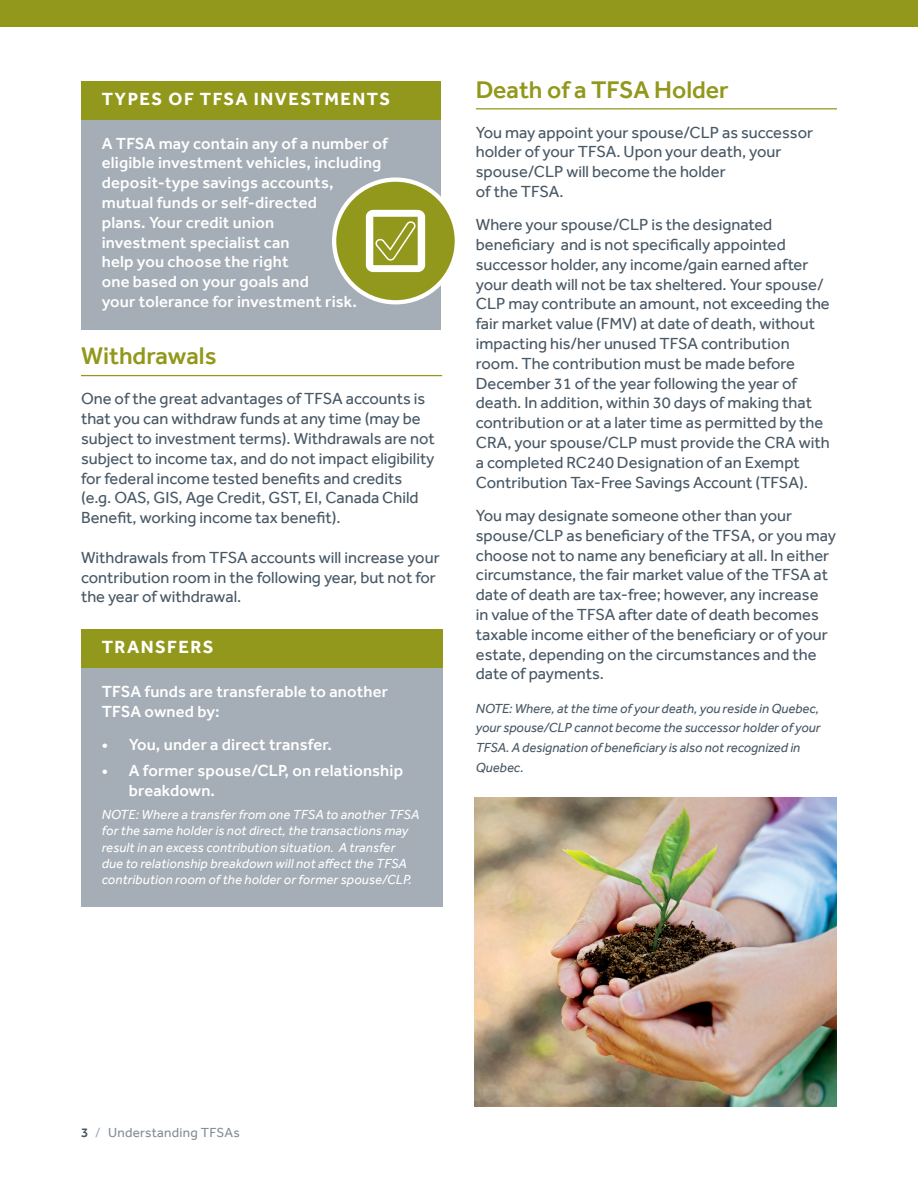
<style>
.page{position:relative;width:918px;height:1188px;background:#fff}
.page>*{position:absolute;margin:0;border:0;box-sizing:border-box;transform-origin:0 0}
.t1{font:500 24.75px "Effra";color:#92981b}
.t2{font:700 18.15px "Effra";letter-spacing:.08em;color:#fff}
.t3{font:16.5px/19.8px "Effra";color:#485865}
.t4{font:500 16.5px/19.8px "Effra";letter-spacing:.01em;color:#fff}
.t5{font:italic 13.5px/16.2px "Effra";letter-spacing:.01em;color:#fff}
.t6{font:italic 13.5px/19.8px "Effra";color:#485865}
.t7{font:13.5px "Effra";letter-spacing:.02em;color:#828e98}
.s1{font-weight:500;color:#485865}
.s2{color:#a5adb6}
</style>
<div class="page">
<div style="left:0;top:0;width:918px;height:27px;background:#92981b"></div>
<hr style="left:81px;top:375px;width:361px;height:1px;background:#92981b">
<div style="left:81px;top:81px;width:360px;height:39px;background:#92981b"></div>
<div style="left:81px;top:120px;width:360px;height:209px;background:#a5adb6"></div>
<div style="left:81px;top:629px;width:361px;height:39px;background:#92981b"></div>
<div style="left:81px;top:668px;width:361px;height:238px;background:#a5adb6"></div>
<hr style="left:476px;top:108px;width:361px;height:1px;background:#92981b">
<img style="left:475px;top:797px;width:362px;height:310px">
<div style="left:334px;top:180px;width:123px;height:122px;background:#92981b;border-radius:50%"></div>
<div style="left:332px;top:177px;width:127px;height:127px;border:4px solid #fff;border-radius:50%"></div>
<svg style="left:366px;top:210px;width:59px;height:62px"></svg>
<p class="t2" style="left:102px;top:88px;width:290px">TYPES OF TFSA INVESTMENTS</p>
<p class="t4" style="left:102px;top:133px;width:287px">A TFSA may contain any of a number of eligible investment vehicles, including deposit-type savings accounts, mutual funds or self-directed<br>plans. Your credit union<br>investment specialist can<br>help you choose the right<br>one based on your goals and<br>your tolerance for investment risk.</p>
<h1 class="t1" style="left:81px;top:341px;width:137px">Withdrawals</h1>
<p class="t3" style="left:81px;top:389px;width:355px">One of the great advantages of TFSA accounts is that you can withdraw funds at any time (may be subject to investment terms). Withdrawals are not subject to income tax, and do not impact eligibility for federal income tested benefits and credits (e.g. OAS, GIS, Age Credit, GST, EI, Canada Child Benefit, working income tax benefit).</p>
<p class="t3" style="left:81px;top:547px;width:360px">Withdrawals from TFSA accounts will increase your contribution room in the following year, but not for the year of withdrawal.</p>
<p class="t2" style="left:102px;top:636px;width:113px">TRANSFERS</p>
<p class="t4" style="left:102px;top:681px;width:288px">TFSA funds are transferable to another<br>TFSA owned by:</p>
<p class="t4" style="left:102px;top:734px;width:232px">• You, under a direct transfer.</p>
<p class="t4" style="left:129px;top:761px;width:276px;text-indent:-27px">• A former spouse/CLP, on relationship breakdown.</p>
<p class="t5" style="left:102px;top:807px;width:319px">NOTE: Where a transfer from one TFSA to another TFSA for the same holder is not direct, the transactions may result in an excess contribution situation. A transfer due to relationship breakdown will not affect the TFSA contribution room of the holder or former spouse/CLP.</p>
<h1 class="t1" style="left:476px;top:74px;width:254px">Death of a TFSA Holder</h1>
<p class="t3" style="left:476px;top:122px;width:339px">You may appoint your spouse/CLP as successor holder of your TFSA. Upon your death, your spouse/CLP will become the holder<br>of the TFSA.</p>
<p class="t3" style="left:476px;top:215px;width:355px">Where your spouse/CLP is the designated beneficiary and is not specifically appointed successor holder, any income/gain earned after your death will not be tax sheltered. Your spouse/ CLP may contribute an amount, not exceeding the fair market value (FMV) at date of death, without impacting his/her unused TFSA contribution room. The contribution must be made before December 31 of the year following the year of death. In addition, within 30 days of making that contribution or at a later time as permitted by the CRA, your spouse/CLP must provide the CRA with a completed RC240 Designation of an Exempt Contribution Tax-Free Savings Account (TFSA).</p>
<p class="t3" style="left:476px;top:505px;width:362px">You may designate someone other than your spouse/CLP as beneficiary of the TFSA, or you may choose not to name any beneficiary at all. In either circumstance, the fair market value of the TFSA at date of death are tax-free; however, any increase<br>in value of the TFSA after date of death becomes taxable income either of the beneficiary or of your estate, depending on the circumstances and the date of payments.</p>
<p class="t6" style="left:476px;top:698px;width:346px">NOTE: Where, at the time of your death, you reside in Quebec, your spouse/CLP cannot become the successor holder of your TFSA. A designation of beneficiary is also not recognized in Quebec.</p>
<p class="t7" style="left:81px;top:1124px;width:160px"><span class="s1">3</span> <span class="s2">/</span> Understanding TFSAs</p>
</div>
